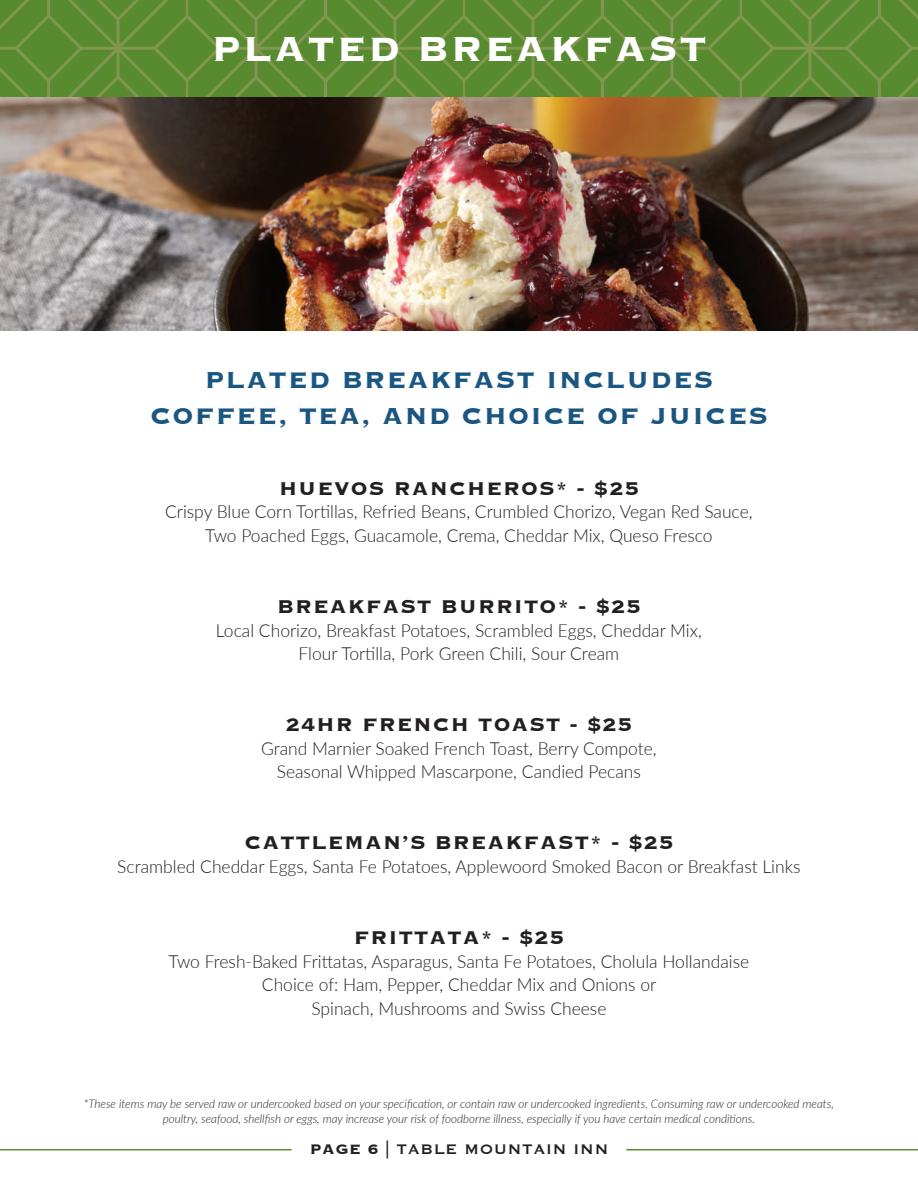
<style>
.page{position:relative;width:918px;height:1188px;background:#fff}
.page>*{position:absolute;margin:0;border:0;box-sizing:border-box;transform-origin:0 0}
.t1{font:700 45px "Copperplate";letter-spacing:.05em;color:#fff}
.t2{font:700 30px/36px "Copperplate";letter-spacing:.05em;color:#195681;text-align:center}
.t3{font:700 24px "Copperplate";letter-spacing:.05em;color:#231f20}
.t4{font:300 18px/23.7px "Lato";color:#231f20;text-align:center}
.t5{font:18px "Copperplate";letter-spacing:.05em;color:#231f20}
.t6{font:italic 300 12px/15px "Lato";color:#231f20;text-align:center}
.s1{font-weight:700}
</style>
<div class="page">
<svg style="left:0;top:0;width:918px;height:97px;background:#5e8b33"></svg>
<hr style="left:0;top:1149px;width:292px;height:1px;background:#588a2f">
<hr style="left:626px;top:1149px;width:292px;height:1px;background:#588a2f">
<img style="left:0;top:97px;width:918px;height:233px">
<h1 class="t1" style="left:212px;top:19px;width:496px">PLATED BREAKFAST</h1>
<h2 class="t2" style="left:150px;top:360px;width:619px">PLATED BREAKFAST INCLUDES<br>COFFEE, TEA, AND CHOICE OF JUICES</h2>
<h3 class="t3" style="left:279px;top:473px;width:361px">HUEVOS RANCHEROS* - $25</h3>
<p class="t4" style="left:165px;top:499px;width:589px">Crispy Blue Corn Tortillas, Refried Beans, Crumbled Chorizo, Vegan Red Sauce,<br>Two Poached Eggs, Guacamole, Crema, Cheddar Mix, Queso Fresco</p>
<h3 class="t3" style="left:277px;top:591px;width:365px">BREAKFAST BURRITO* - $25</h3>
<p class="t4" style="left:216px;top:618px;width:487px">Local Chorizo, Breakfast Potatoes, Scrambled Eggs, Cheddar Mix,<br>Flour Tortilla, Pork Green Chili, Sour Cream</p>
<h3 class="t3" style="left:286px;top:709px;width:348px">24HR FRENCH TOAST - $25</h3>
<p class="t4" style="left:261px;top:736px;width:397px">Grand Marnier Soaked French Toast, Berry Compote,<br>Seasonal Whipped Mascarpone, Candied Pecans</p>
<h3 class="t3" style="left:244px;top:827px;width:431px">CATTLEMAN’S BREAKFAST* - $25</h3>
<p class="t4" style="left:117px;top:854px;width:685px">Scrambled Cheddar Eggs, Santa Fe Potatoes, Applewoord Smoked Bacon or Breakfast Links</p>
<h3 class="t3" style="left:354px;top:922px;width:212px">FRITTATA* - $25</h3>
<p class="t4" style="left:169px;top:949px;width:582px">Two Fresh-Baked Frittatas, Asparagus, Santa Fe Potatoes, Cholula Hollandaise<br>Choice of: Ham, Pepper, Cheddar Mix and Onions or<br>Spinach, Mushrooms and Swiss Cheese</p>
<p class="t6" style="left:84px;top:1096px;width:751px">*These items may be served raw or undercooked based on your specification, or contain raw or undercooked ingredients. Consuming raw or undercooked meats, poultry, seafood, shellfish or eggs, may increase your risk of foodborne illness, especially if you have certain medical conditions.</p>
<p class="t5" style="left:310px;top:1137px;width:300px"><span class="s1">PAGE 6</span> | TABLE MOUNTAIN INN</p>
</div>
